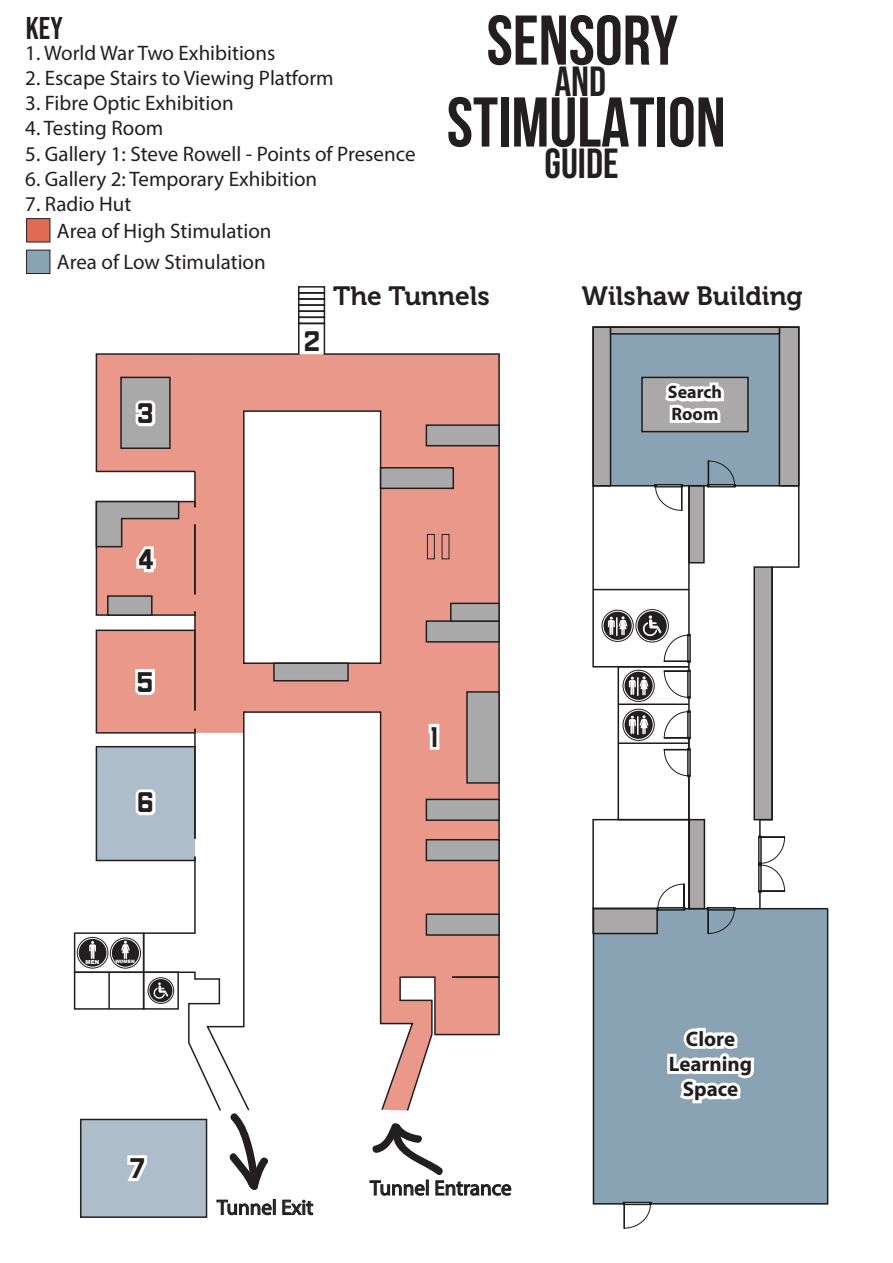
<style>
.page{position:relative;width:893px;height:1263px;background:#fff}
.page>*{position:absolute;margin:0;border:0;box-sizing:border-box;transform-origin:0 0}
.t1{font:700 70.2px/81.9px "Bebas Neue";color:#231f20;text-align:center}
.t2{font:42.15px "Bebas Neue";color:#231f20}
.t3{font:31.5px "Bebas Neue";color:#231f20}
.t4{font:29.25px "Carre";color:#231f20}
.t5{font:26.4px "Museo 700";color:#231f20}
.t6{font:21px/31.5px "Myriad Pro";color:#231f20}
.t7{font:700 21px/25.2px "Myriad Pro";color:#231f20;text-align:center}
.t8{font:700 18px/21.6px "Myriad Pro";color:#231f20}
.t9{font:900 5.55px "Arial";color:#fff}
.t10{font:900 4.5px "Arial";color:#fff}
</style>
<div class="page">
<svg style="left:800px;top:907px;width:29px;height:298px;background:#869dac"></svg>
<hr style="left:760px;top:908px;width:68px;height:1px;background:#1b1b19">
<div style="left:81px;top:1119px;width:126px;height:98px;background:#adbeca"></div>
<div style="left:96px;top:356px;width:91px;height:117px;background:#e99889"></div>
<svg style="left:187px;top:322px;width:313px;height:789px"></svg>
<div style="left:243px;top:410px;width:138px;height:254px;border:2px solid #231f20"></div>
<div style="left:96px;top:353px;width:100px;height:119px;border:2px solid #231f20"></div>
<div style="left:298px;top:317px;width:27px;height:7px;border:2px solid #231f20"></div>
<div style="left:298px;top:310px;width:27px;height:8px;border:2px solid #231f20"></div>
<div style="left:298px;top:304px;width:27px;height:8px;border:2px solid #231f20"></div>
<div style="left:298px;top:298px;width:27px;height:8px;border:2px solid #231f20"></div>
<div style="left:298px;top:292px;width:27px;height:8px;border:2px solid #231f20"></div>
<div style="left:298px;top:286px;width:27px;height:8px;border:2px solid #231f20"></div>
<div style="left:273px;top:662px;width:76px;height:19px;background:#a8a9a8;border:2px solid #231f20"></div>
<svg style="left:381px;top:974px;width:119px;height:136px"></svg>
<div style="left:426px;top:913px;width:74px;height:23px;background:#a8a9a8;border:2px solid #231f20"></div>
<div style="left:426px;top:839px;width:74px;height:22px;background:#a8a9a8;border:2px solid #231f20"></div>
<div style="left:426px;top:799px;width:74px;height:22px;background:#a8a9a8;border:2px solid #231f20"></div>
<div style="left:466px;top:691px;width:34px;height:93px;background:#a8a9a8;border:2px solid #231f20"></div>
<div style="left:426px;top:620px;width:74px;height:23px;background:#a8a9a8;border:2px solid #231f20"></div>
<div style="left:450px;top:603px;width:50px;height:19px;background:#a8a9a8;border:2px solid #231f20"></div>
<div style="left:426px;top:424px;width:74px;height:22px;background:#a8a9a8;border:2px solid #231f20"></div>
<div style="left:380px;top:467px;width:74px;height:22px;background:#a8a9a8;border:2px solid #231f20"></div>
<div style="left:427px;top:534px;width:8px;height:25px;border:1px solid #231f20"></div>
<div style="left:120px;top:377px;width:51px;height:72px;background:#a8a9a8;border:2px solid #231f20"></div>
<div style="left:143px;top:932px;width:53px;height:41px;border:2px solid #231f20"></div>
<div style="left:74px;top:932px;width:70px;height:41px;border:2px solid #231f20"></div>
<div style="left:74px;top:971px;width:70px;height:39px;border:2px solid #231f20"></div>
<hr style="left:108px;top:972px;width:2px;height:37px;background:#231f20">
<div style="left:143px;top:971px;width:36px;height:39px;border:2px solid #231f20"></div>
<div style="left:80px;top:1119px;width:127px;height:99px;border:2px solid #231f20"></div>
<svg style="left:426px;top:721px;width:16px;height:32px"></svg>
<svg style="left:297px;top:325px;width:30px;height:32px"></svg>
<svg style="left:135px;top:400px;width:21px;height:27px"></svg>
<svg style="left:95px;top:500px;width:101px;height:117px;background:#cb978d"></svg>
<svg style="left:95px;top:629px;width:101px;height:105px;background:#de978a"></svg>
<svg style="left:95px;top:745px;width:101px;height:117px;background:#aab9c4"></svg>
<svg style="left:127px;top:1155px;width:20px;height:26px"></svg>
<div style="left:273px;top:1199px;width:3px;height:16px;border:1px solid #231f20"></div>
<svg style="left:282px;top:1199px;width:32px;height:17px"></svg>
<svg style="left:216px;top:1113px;width:56px;height:103px"></svg>
<svg style="left:369px;top:1123px;width:143px;height:73px"></svg>
<div style="left:26px;top:218px;width:24px;height:24px;background:#e06c56;border:1px solid #231f20"></div>
<div style="left:26px;top:250px;width:24px;height:24px;background:#8aa3b4;border:1px solid #231f20"></div>
<svg style="left:77px;top:937px;width:31px;height:31px"></svg>
<div style="left:77px;top:937px;width:31px;height:31px;border:1px solid #231f20;border-radius:50%"></div>
<div style="left:79px;top:939px;width:27px;height:27px;background:#231f20;border-radius:50%"></div>
<svg style="left:89px;top:941px;width:7px;height:18px"></svg>
<svg style="left:110px;top:938px;width:31px;height:30px"></svg>
<div style="left:110px;top:937px;width:31px;height:31px;border:1px solid #231f20;border-radius:50%"></div>
<div style="left:112px;top:939px;width:27px;height:28px;background:#231f20;border-radius:50%"></div>
<svg style="left:121px;top:941px;width:9px;height:18px"></svg>
<svg style="left:148px;top:978px;width:26px;height:25px"></svg>
<div style="left:148px;top:977px;width:26px;height:27px;border:1px solid #231f20;border-radius:50%"></div>
<svg style="left:149px;top:979px;width:23px;height:23px"></svg>
<svg style="left:154px;top:982px;width:14px;height:17px"></svg>
<svg style="left:592px;top:326px;width:208px;height:903px"></svg>
<h3 class="t3" style="left:26px;top:10px;width:38px">Key</h3>
<p class="t6" style="left:25px;top:37px;width:252px">1. World War Two Exhibitions</p>
<p class="t6" style="left:25px;top:62px;width:310px">2. Escape Stairs to Viewing Platform</p>
<p class="t6" style="left:25px;top:87px;width:210px">3. Fibre Optic Exhibition</p>
<p class="t6" style="left:25px;top:112px;width:140px">4. Testing Room</p>
<p class="t6" style="left:25px;top:137px;width:392px">5. Gallery 1: Steve Rowell - Points of Presence</p>
<p class="t6" style="left:25px;top:163px;width:293px">6. Gallery 2: Temporary Exhibition</p>
<p class="t6" style="left:25px;top:188px;width:108px">7. Radio Hut</p>
<p class="t6" style="left:57px;top:215px;width:216px">Area of High Stimulation<br>Area of Low Stimulation</p>
<h1 class="t1" style="left:447px;top:-1px;width:280px">SENSORY<br>STIMULATION</h1>
<h2 class="t2" style="left:545px;top:140px;width:75px">GUIDE</h2>
<h2 class="t2" style="left:554px;top:58px;width:53px">And</h2>
<h3 class="t4" style="left:136px;top:396px;width:20px">3</h3>
<h3 class="t4" style="left:138px;top:542px;width:19px">4</h3>
<h3 class="t4" style="left:136px;top:665px;width:20px">5</h3>
<h3 class="t4" style="left:136px;top:785px;width:20px">6</h3>
<p class="t9" style="left:86px;top:958px;width:15px">MEN</p>
<p class="t10" style="left:115px;top:958px;width:21px">WOMEN</p>
<h3 class="t4" style="left:303px;top:324px;width:19px">2</h3>
<p class="t5" style="left:333px;top:281px;width:158px">The Tunnels</p>
<h3 class="t4" style="left:430px;top:719px;width:10px">1</h3>
<h3 class="t4" style="left:128px;top:1151px;width:19px">7</h3>
<p class="t6" style="left:217px;top:1191px;width:98px">Tunnel Exit</p>
<p class="t6" style="left:370px;top:1172px;width:143px">Tunnel Entrance</p>
<p class="t5" style="left:582px;top:281px;width:222px">Wilshaw Building</p>
<p class="t8" style="left:668px;top:381px;width:56px">Search<br>Room</p>
<p class="t7" style="left:669px;top:1025px;width:85px">Clore<br>Learning<br>Space</p>
</div>
